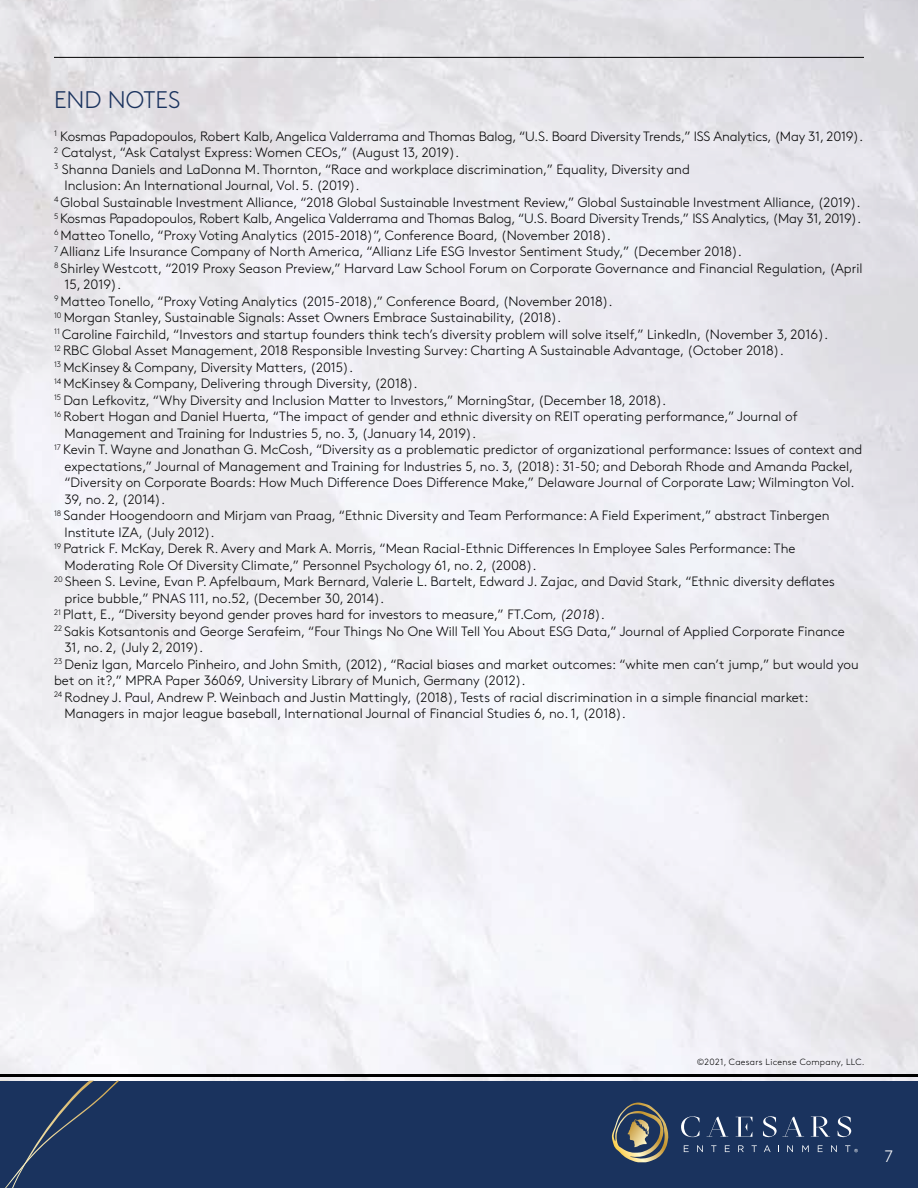
<style>
.page{position:relative;width:918px;height:1188px;background:#fff}
.page>*{position:absolute;margin:0;border:0;box-sizing:border-box;transform-origin:0 0}
.t1{font:300 24px "Brown Pro";color:#1a335e}
.t2{font:300 16.5px "Brown Pro";color:#fff}
.t3{font:300 13.5px "Brown Pro";color:#000}
.t4{font:300 9px "Brown Pro";letter-spacing:.03em;color:#000}
.s1{font-style:italic}
</style>
<div class="page">
<img style="left:0;top:0;width:918px;height:1081px">
<div style="left:0;top:1081px;width:918px;height:107px;background:#1a335e"></div>
<hr style="left:0;top:1074px;width:918px;height:2px;background:#000">
<svg style="left:5px;top:1081px;width:114px;height:107px"></svg>
<svg style="left:736px;top:1117px;width:16px;height:20px"></svg>
<svg style="left:707px;top:1116px;width:21px;height:21px"></svg>
<svg style="left:811px;top:1116px;width:19px;height:21px"></svg>
<svg style="left:763px;top:1116px;width:41px;height:21px"></svg>
<svg style="left:838px;top:1116px;width:13px;height:21px"></svg>
<svg style="left:681px;top:1116px;width:18px;height:21px"></svg>
<svg style="left:684px;top:1145px;width:5px;height:7px"></svg>
<svg style="left:697px;top:1145px;width:6px;height:7px"></svg>
<svg style="left:711px;top:1145px;width:5px;height:7px"></svg>
<svg style="left:725px;top:1145px;width:5px;height:7px"></svg>
<svg style="left:738px;top:1145px;width:6px;height:7px"></svg>
<svg style="left:752px;top:1145px;width:5px;height:7px"></svg>
<svg style="left:764px;top:1145px;width:7px;height:7px"></svg>
<svg style="left:787px;top:1145px;width:6px;height:7px"></svg>
<svg style="left:802px;top:1145px;width:7px;height:7px"></svg>
<svg style="left:818px;top:1145px;width:5px;height:7px"></svg>
<svg style="left:831px;top:1145px;width:6px;height:7px"></svg>
<svg style="left:845px;top:1145px;width:13px;height:7px"></svg>
<svg style="left:612px;top:1103px;width:57px;height:59px"></svg>
<hr style="left:54px;top:57px;width:810px;height:1px;background:#000">
<h1 class="t1" style="left:54px;top:82px;width:128px">END NOTES</h1>
<p class="t3" style="left:54px;top:126px;width:811px"><sup>1</sup> Kosmas Papadopoulos, Robert Kalb, Angelica Valderrama and Thomas Balog, “U.S. Board Diversity Trends,” ISS Analytics, (May 31, 2019).</p>
<p class="t3" style="left:54px;top:143px;width:407px"><sup>2</sup> Catalyst, “Ask Catalyst Express: Women CEOs,” (August 13, 2019).</p>
<p class="t3" style="left:54px;top:159px;width:637px"><sup>3</sup> Shanna Daniels and LaDonna M. Thornton, “Race and workplace discrimination,” Equality, Diversity and</p>
<p class="t3" style="left:65px;top:176px;width:297px">Inclusion: An International Journal, Vol. 5. (2019).</p>
<p class="t3" style="left:54px;top:192px;width:808px"><sup>4</sup> Global Sustainable Investment Alliance, “2018 Global Sustainable Investment Review,” Global Sustainable Investment Alliance, (2019).</p>
<p class="t3" style="left:54px;top:209px;width:809px"><sup>5</sup> Kosmas Papadopoulos, Robert Kalb, Angelica Valderrama and Thomas Balog, “U.S. Board Diversity Trends,” ISS Analytics, (May 31, 2019).</p>
<p class="t3" style="left:54px;top:225px;width:558px"><sup>6</sup> Matteo Tonello, “Proxy Voting Analytics (2015-2018)”, Conference Board, (November 2018).</p>
<p class="t3" style="left:54px;top:242px;width:689px"><sup>7</sup> Allianz Life Insurance Company of North America, “Allianz Life ESG Investor Sentiment Study,” (December 2018).</p>
<p class="t3" style="left:54px;top:258px;width:810px"><sup>8</sup> Shirley Westcott, “2019 Proxy Season Preview,” Harvard Law School Forum on Corporate Governance and Financial Regulation, (April</p>
<p class="t3" style="left:64px;top:275px;width:58px">15, 2019).</p>
<p class="t3" style="left:54px;top:291px;width:560px"><sup>9</sup> Matteo Tonello, “Proxy Voting Analytics (2015-2018),” Conference Board, (November 2018).</p>
<p class="t3" style="left:54px;top:308px;width:509px"><sup>10</sup> Morgan Stanley, Sustainable Signals: Asset Owners Embrace Sustainability, (2018).</p>
<p class="t3" style="left:54px;top:324px;width:776px"><sup>11</sup> Caroline Fairchild, “Investors and startup founders think tech’s diversity problem will solve itself,” LinkedIn, (November 3, 2016).</p>
<p class="t3" style="left:54px;top:341px;width:731px"><sup>12</sup> RBC Global Asset Management, 2018 Responsible Investing Survey: Charting A Sustainable Advantage, (October 2018).</p>
<p class="t3" style="left:54px;top:357px;width:301px"><sup>13</sup> McKinsey &amp; Company, Diversity Matters, (2015).</p>
<p class="t3" style="left:54px;top:374px;width:365px"><sup>14</sup> McKinsey &amp; Company, Delivering through Diversity, (2018).</p>
<p class="t3" style="left:54px;top:390px;width:614px"><sup>15</sup> Dan Lefkovitz, “Why Diversity and Inclusion Matter to Investors,” MorningStar, (December 18, 2018).</p>
<p class="t3" style="left:54px;top:407px;width:745px"><sup>16</sup> Robert Hogan and Daniel Huerta, “The impact of gender and ethnic diversity on REIT operating performance,” Journal of</p>
<p class="t3" style="left:65px;top:423px;width:413px">Management and Training for Industries 5, no. 3, (January 14, 2019).</p>
<p class="t3" style="left:54px;top:440px;width:810px"><sup>17</sup> Kevin T. Wayne and Jonathan G. McCosh, “Diversity as a problematic predictor of organizational performance: Issues of context and</p>
<p class="t3" style="left:65px;top:456px;width:790px">expectations,” Journal of Management and Training for Industries 5, no. 3, (2018): 31-50; and Deborah Rhode and Amanda Packel,</p>
<p class="t3" style="left:65px;top:473px;width:792px">“Diversity on Corporate Boards: How Much Difference Does Difference Make,” Delaware Journal of Corporate Law; Wilmington Vol.</p>
<p class="t3" style="left:65px;top:489px;width:102px">39, no. 2, (2014).</p>
<p class="t3" style="left:54px;top:506px;width:777px"><sup>18</sup> Sander Hoogendoorn and Mirjam van Praag, “Ethnic Diversity and Team Performance: A Field Experiment,” abstract Tinbergen</p>
<p class="t3" style="left:65px;top:522px;width:152px">Institute IZA, (July 2012).</p>
<p class="t3" style="left:54px;top:539px;width:743px"><sup>19</sup> Patrick F. McKay, Derek R. Avery and Mark A. Morris, “Mean Racial-Ethnic Differences In Employee Sales Performance: The</p>
<p class="t3" style="left:65px;top:555px;width:474px">Moderating Role Of Diversity Climate,” Personnel Psychology 61, no. 2, (2008).</p>
<p class="t3" style="left:54px;top:572px;width:782px"><sup>20</sup> Sheen S. Levine, Evan P. Apfelbaum, Mark Bernard, Valerie L. Bartelt, Edward J. Zajac, and David Stark, “Ethnic diversity deflates</p>
<p class="t3" style="left:64px;top:588px;width:321px">price bubble,” PNAS 111, no.52, (December 30, 2014).</p>
<p class="t3" style="left:54px;top:605px;width:553px"><sup>21</sup> Platt, E., “Diversity beyond gender proves hard for investors to measure,” FT.Com<span class="s1">, (2018</span>).</p>
<p class="t3" style="left:54px;top:621px;width:792px"><sup>22</sup> Sakis Kotsantonis and George Serafeim, “Four Things No One Will Tell You About ESG Data,” Journal of Applied Corporate Finance</p>
<p class="t3" style="left:65px;top:638px;width:140px">31, no. 2, (July 2, 2019).</p>
<p class="t3" style="left:54px;top:654px;width:806px"><sup>23</sup> Deniz Igan, Marcelo Pinheiro, and John Smith, (2012), “Racial biases and market outcomes: “white men can’t jump,” but would you</p>
<p class="t3" style="left:54px;top:671px;width:473px">bet on it?,” MPRA Paper 36069, University Library of Munich, Germany (2012).</p>
<p class="t3" style="left:54px;top:687px;width:756px"><sup>24</sup> Rodney J. Paul, Andrew P. Weinbach and Justin Mattingly, (2018), Tests of racial discrimination in a simple financial market:</p>
<p class="t3" style="left:65px;top:704px;width:563px">Managers in major league baseball, International Journal of Financial Studies 6, no. 1, (2018).</p>
<p class="t4" style="left:697px;top:1055px;width:169px">©2021, Caesars License Company, LLC.</p>
<p class="t2" style="left:885px;top:1144px;width:10px">7</p>
</div>
